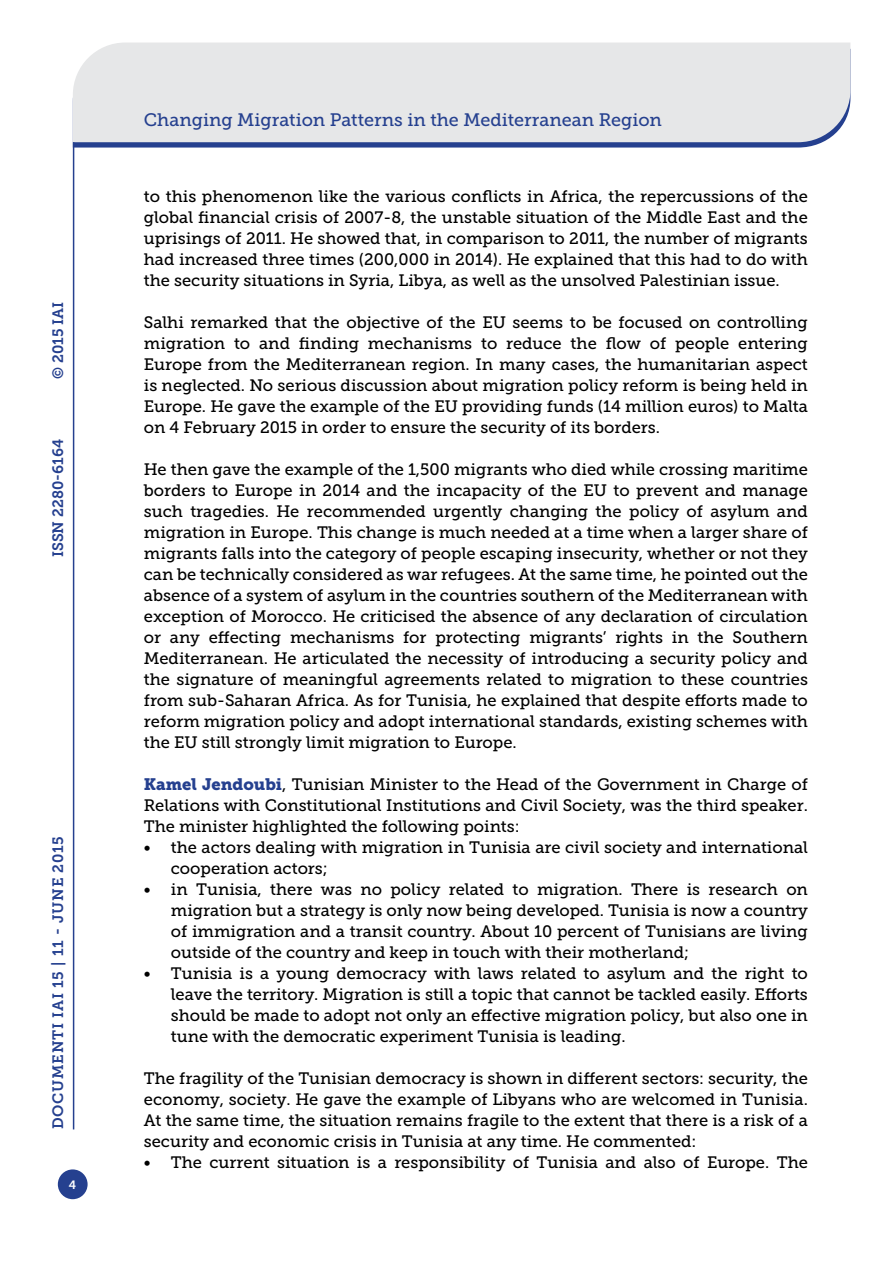
<style>
.page{position:relative;width:893px;height:1263px;background:#fff}
.page>*{position:absolute;margin:0;border:0;box-sizing:border-box;transform-origin:0 0}
.t1{font:18px "Museo Slab 500";color:#25408f}
.t2{font:16.5px/21px "Museo Slab 500";color:#000;text-align:justify}
.t3{font:15px "Museo Slab 700";letter-spacing:.05em;color:#25408f}
.t4{font:15px "Museo Slab 700";color:#25408f}
.t5{font:12px "Museo Slab 700";color:#fff}
.s1{font-family:"Museo Slab 900";color:#25408f}
</style>
<div class="page">
<svg style="left:74px;top:142px;width:749px;height:6px;background:#3e569b"></svg>
<div style="left:73px;top:43px;width:777px;height:99px;background:#e6e7e8"></div>
<div style="left:58px;top:1169px;width:30px;height:30px;background:#25408f;border-radius:50%"></div>
<hr style="left:73px;top:142px;width:1px;height:987px;background:#25408f">
<p class="t3" style="left:50px;top:379px;width:78px;rotate:-90deg">© 2015 IAI</p>
<p class="t4" style="left:50px;top:557px;width:120px;rotate:-90deg">ISSN 2280-6164</p>
<p class="t3" style="left:50px;top:1129px;width:295px;rotate:-90deg">DOCUMENTI IAI 15 | 11 - JUNE 2015</p>
<p class="t5" style="left:69px;top:1178px;width:9px">4</p>
<p class="t1" style="left:144px;top:110px;width:520px">Changing Migration Patterns in the Mediterranean Region</p>
<p class="t2" style="left:144px;top:186px;width:666px">to this phenomenon like the various conflicts in Africa, the repercussions of the global financial crisis of 2007-8, the unstable situation of the Middle East and the uprisings of 2011. He showed that, in comparison to 2011, the number of migrants had increased three times (200,000 in 2014). He explained that this had to do with the security situations in Syria, Libya, as well as the unsolved Palestinian issue.</p>
<p class="t2" style="left:144px;top:312px;width:666px">Salhi remarked that the objective of the EU seems to be focused on controlling migration to and finding mechanisms to reduce the flow of people entering Europe from the Mediterranean region. In many cases, the humanitarian aspect is neglected. No serious discussion about migration policy reform is being held in Europe. He gave the example of the EU providing funds (14 million euros) to Malta on 4 February 2015 in order to ensure the security of its borders.</p>
<p class="t2" style="left:144px;top:459px;width:666px">He then gave the example of the 1,500 migrants who died while crossing maritime borders to Europe in 2014 and the incapacity of the EU to prevent and manage such tragedies. He recommended urgently changing the policy of asylum and migration in Europe. This change is much needed at a time when a larger share of migrants falls into the category of people escaping insecurity, whether or not they can be technically considered as war refugees. At the same time, he pointed out the absence of a system of asylum in the countries southern of the Mediterranean with exception of Morocco. He criticised the absence of any declaration of circulation or any effecting mechanisms for protecting migrants’ rights in the Southern Mediterranean. He articulated the necessity of introducing a security policy and the signature of meaningful agreements related to migration to these countries from sub-Saharan Africa. As for Tunisia, he explained that despite efforts made to reform migration policy and adopt international standards, existing schemes with the EU still strongly limit migration to Europe.</p>
<p class="t2" style="left:144px;top:774px;width:665px"><span class="s1">Kamel Jendoubi</span>, Tunisian Minister to the Head of the Government in Charge of Relations with Constitutional Institutions and Civil Society, was the third speaker.<br>The minister highlighted the following points:</p>
<p class="t2" style="left:171px;top:837px;width:639px;text-indent:-27px">• the actors dealing with migration in Tunisia are civil society and international cooperation actors;</p>
<p class="t2" style="left:171px;top:879px;width:639px;text-indent:-27px">• in Tunisia, there was no policy related to migration. There is research on migration but a strategy is only now being developed. Tunisia is now a country of immigration and a transit country. About 10 percent of Tunisians are living outside of the country and keep in touch with their motherland;</p>
<p class="t2" style="left:171px;top:963px;width:639px;text-indent:-27px">• Tunisia is a young democracy with laws related to asylum and the right to leave the territory. Migration is still a topic that cannot be tackled easily. Efforts should be made to adopt not only an effective migration policy, but also one in tune with the democratic experiment Tunisia is leading.</p>
<p class="t2" style="left:144px;top:1068px;width:666px">The fragility of the Tunisian democracy is shown in different sectors: security, the economy, society. He gave the example of Libyans who are welcomed in Tunisia.<br>At the same time, the situation remains fragile to the extent that there is a risk of a security and economic crisis in Tunisia at any time. He commented:</p>
<p class="t2" style="left:144px;top:1152px;width:666px">• The current situation is a responsibility of Tunisia and also of Europe. The</p>
</div>
